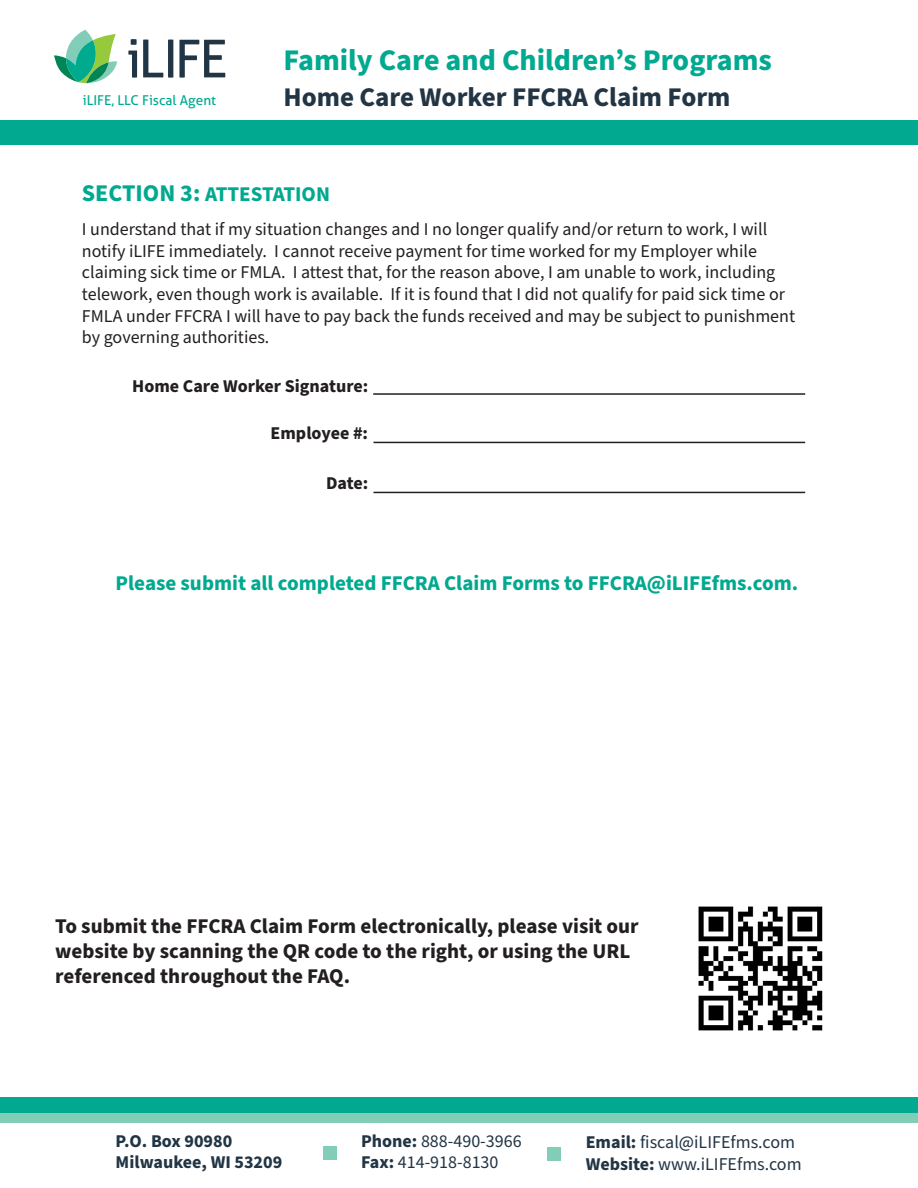
<style>
.page{position:relative;width:918px;height:1188px;background:#fff}
.page>*{position:absolute;margin:0;border:0;box-sizing:border-box;transform-origin:0 0}
.t1{font:700 30px "Source Sans Pro";color:#00a98f}
.t2{font:700 27px "Source Sans Pro";color:#223545}
.t3{font:700 21px/25.2px "Source Sans Pro";color:#231f20}
.t4{font:700 21px "Source Sans Pro";color:#00a98f}
.t5{font:18px/21.6px "Source Sans Pro";color:#231f20}
.t6{font:18px "Source Sans Pro";color:#223545}
.t7{font:700 18px "Source Sans Pro";color:#231f20}
.t8{font:700 18px "Source Sans Pro";color:#223545}
.t9{font:13.65px "Aller";color:#00a98f}
.s1{font-size:24px}
.s2{font-weight:700}
</style>
<div class="page">
<svg style="left:0;top:1098px;width:1px;height:24px"></svg>
<svg style="left:0;top:120px;width:1px;height:25px"></svg>
<div style="left:1px;top:1098px;width:917px;height:15px;background:#00a98f"></div>
<div style="left:1px;top:1113px;width:917px;height:9px;background:#82cdb8"></div>
<div style="left:323px;top:1147px;width:14px;height:13px;background:#82cdb8"></div>
<div style="left:547px;top:1147px;width:13px;height:14px;background:#82cdb8"></div>
<div style="left:1px;top:120px;width:917px;height:25px;background:#00a98f"></div>
<svg style="left:128px;top:39px;width:9px;height:39px"></svg>
<svg style="left:143px;top:40px;width:30px;height:38px"></svg>
<svg style="left:179px;top:40px;width:46px;height:38px"></svg>
<svg style="left:54px;top:30px;width:63px;height:54px"></svg>
<hr style="left:373px;top:393px;width:432px;height:2px;background:#231f20">
<hr style="left:374px;top:492px;width:431px;height:1px;background:#231f20">
<img style="left:698px;top:906px;width:125px;height:125px">
<hr style="left:374px;top:442px;width:431px;height:1px;background:#231f20">
<p class="t9" style="left:83px;top:91px;width:135px">iLIFE, LLC Fiscal Agent</p>
<p class="t1" style="left:283px;top:39px;width:490px">Family Care and Children’s Programs</p>
<p class="t2" style="left:283px;top:79px;width:449px">Home Care Worker FFCRA Claim Form</p>
<p class="t4" style="left:82px;top:180px;width:250px"><span class="s1">SECTION 3:</span> ATTESTATION</p>
<p class="t5" style="left:82px;top:219px;width:715px">I understand that if my situation changes and I no longer qualify and/or return to work, I will notify iLIFE immediately. I cannot receive payment for time worked for my Employer while claiming sick time or FMLA. I attest that, for the reason above, I am unable to work, including telework, even though work is available. If it is found that I did not qualify for paid sick time or FMLA under FFCRA I will have to pay back the funds received and may be subject to punishment by governing authorities.</p>
<p class="t7" style="left:132px;top:374px;width:238px">Home Care Worker Signature:</p>
<p class="t7" style="left:271px;top:421px;width:99px">Employee #:</p>
<p class="t7" style="left:326px;top:471px;width:44px">Date:</p>
<p class="t4" style="left:116px;top:569px;width:684px">Please submit all completed FFCRA Claim Forms to FFCRA@iLIFEfms.com.</p>
<p class="t3" style="left:55px;top:913px;width:585px">To submit the FFCRA Claim Form electronically, please visit our website by scanning the QR code to the right, or using the URL referenced throughout the FAQ.</p>
<p class="t8" style="left:116px;top:1128px;width:118px">P.O. Box 90980</p>
<p class="t8" style="left:116px;top:1150px;width:168px">Milwaukee, WI 53209</p>
<p class="t6" style="left:361px;top:1129px;width:162px"><span class="s2">Phone:</span> 888-490-3966</p>
<p class="t6" style="left:361px;top:1150px;width:139px"><span class="s2">Fax:</span> 414-918-8130</p>
<p class="t6" style="left:586px;top:1130px;width:211px"><span class="s2">Email:</span> fiscal@iLIFEfms.com</p>
<p class="t6" style="left:586px;top:1152px;width:217px"><span class="s2">Website:</span> www.iLIFEfms.com</p>
</div>
